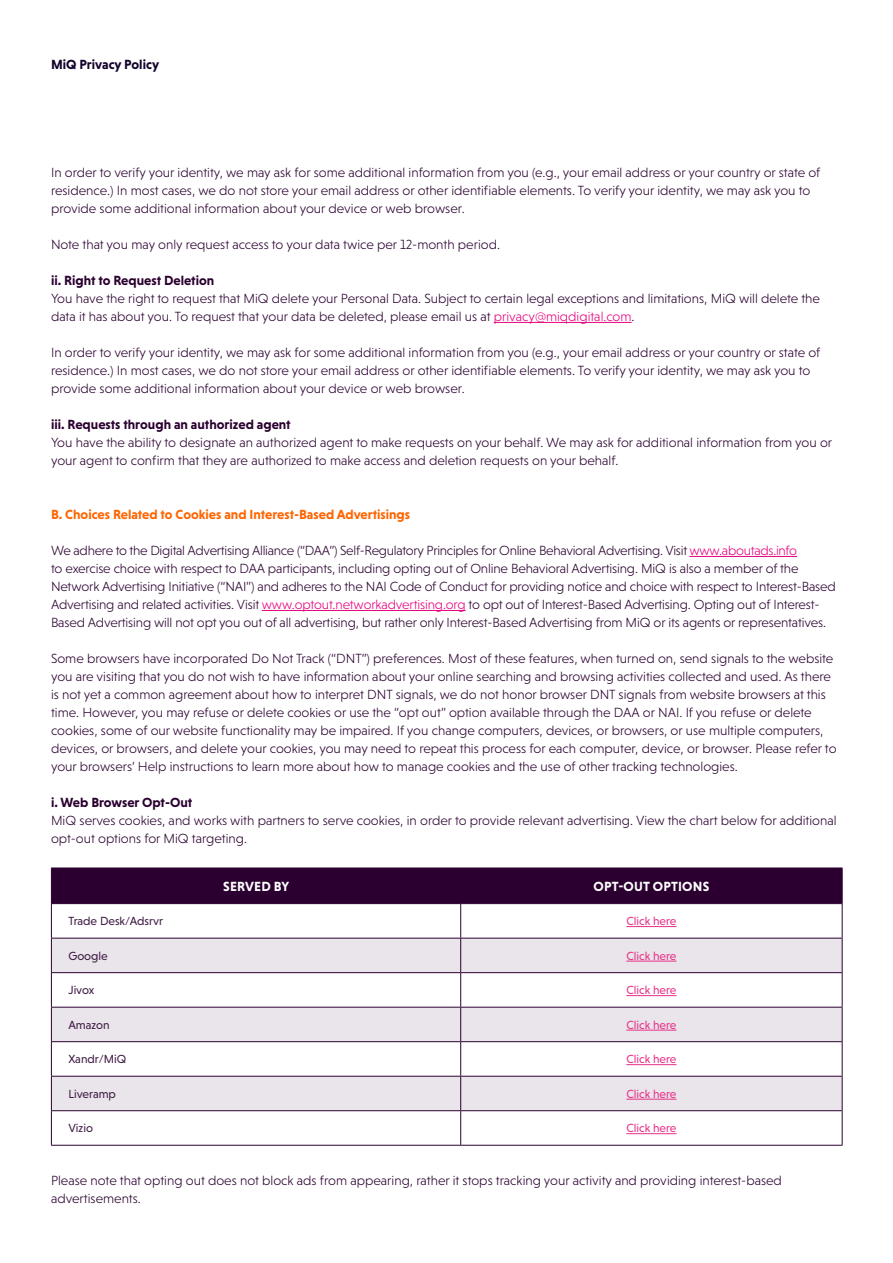
<style>
.page{position:relative;width:893px;height:1263px;background:#fff}
.page>*{position:absolute;margin:0;border:0;box-sizing:border-box;transform-origin:0 0}
.t1{font:300 13.5px/18px "Niveau Grotesk";color:#2b0030}
.t2{font:700 13.5px "Niveau Grotesk";color:#2b0030}
.t3{font:700 13.5px "Niveau Grotesk";color:#ff6500}
.t4{font:700 13.5px "Niveau Grotesk";letter-spacing:.015em;color:#fff}
.t5{font:700 13.5px "Niveau Grotesk";color:#13022b}
.t6{font:12px "Niveau Grotesk";color:#e83088}
.t7{font:12px "Niveau Grotesk";color:#401a45}
.s1{color:#e6007c}
</style>
<div class="page">
<hr style="left:494px;top:322px;width:138px;height:1px;background:#e6007c">
<hr style="left:689px;top:556px;width:108px;height:1px;background:#e6007c">
<hr style="left:262px;top:610px;width:204px;height:1px;background:#e6007c">
<div style="left:52px;top:869px;width:790px;height:34px;background:#2b0030"></div>
<svg style="left:461px;top:904px;width:381px;height:34px"></svg>
<svg style="left:52px;top:939px;width:790px;height:171px;fill:#e9e5ea"></svg>
<hr style="left:51px;top:868px;width:410px;height:1px;background:#2b0030">
<hr style="left:51px;top:868px;width:1px;height:35px;background:#2b0030">
<hr style="left:461px;top:868px;width:381px;height:1px;background:#2b0030">
<hr style="left:460px;top:868px;width:1px;height:35px;background:#2b0030">
<hr style="left:842px;top:868px;width:1px;height:35px;background:#2b0030">
<hr style="left:51px;top:903px;width:410px;height:1px;background:#2b0030">
<hr style="left:51px;top:904px;width:1px;height:34px;background:#2b0030">
<hr style="left:461px;top:903px;width:381px;height:1px;background:#2b0030">
<hr style="left:51px;top:938px;width:410px;height:1px;background:#2b0030">
<hr style="left:51px;top:938px;width:1px;height:34px;background:#2b0030">
<hr style="left:461px;top:938px;width:381px;height:1px;background:#2b0030">
<hr style="left:51px;top:972px;width:410px;height:1px;background:#2b0030">
<hr style="left:51px;top:973px;width:1px;height:34px;background:#2b0030">
<hr style="left:461px;top:972px;width:381px;height:1px;background:#2b0030">
<hr style="left:51px;top:1007px;width:410px;height:1px;background:#2b0030">
<hr style="left:51px;top:1007px;width:1px;height:34px;background:#2b0030">
<hr style="left:461px;top:1007px;width:381px;height:1px;background:#2b0030">
<hr style="left:51px;top:1041px;width:410px;height:1px;background:#2b0030">
<hr style="left:51px;top:1042px;width:1px;height:34px;background:#2b0030">
<hr style="left:461px;top:1041px;width:381px;height:1px;background:#2b0030">
<hr style="left:51px;top:1076px;width:410px;height:1px;background:#2b0030">
<hr style="left:51px;top:1076px;width:1px;height:34px;background:#2b0030">
<hr style="left:461px;top:1076px;width:381px;height:1px;background:#2b0030">
<hr style="left:51px;top:1110px;width:410px;height:1px;background:#2b0030">
<hr style="left:51px;top:1111px;width:1px;height:34px;background:#2b0030">
<hr style="left:461px;top:1110px;width:381px;height:1px;background:#2b0030">
<hr style="left:51px;top:1145px;width:410px;height:1px;background:#2b0030">
<hr style="left:461px;top:1145px;width:381px;height:1px;background:#2b0030">
<hr style="left:460px;top:904px;width:1px;height:34px;background:#2b0030">
<hr style="left:842px;top:904px;width:1px;height:34px;background:#2b0030">
<hr style="left:460px;top:938px;width:1px;height:34px;background:#2b0030">
<hr style="left:842px;top:938px;width:1px;height:34px;background:#2b0030">
<hr style="left:460px;top:973px;width:1px;height:34px;background:#2b0030">
<hr style="left:842px;top:973px;width:1px;height:34px;background:#2b0030">
<hr style="left:460px;top:1007px;width:1px;height:34px;background:#2b0030">
<hr style="left:842px;top:1007px;width:1px;height:34px;background:#2b0030">
<hr style="left:460px;top:1042px;width:1px;height:34px;background:#2b0030">
<hr style="left:842px;top:1042px;width:1px;height:34px;background:#2b0030">
<hr style="left:460px;top:1076px;width:1px;height:34px;background:#2b0030">
<hr style="left:842px;top:1076px;width:1px;height:34px;background:#2b0030">
<hr style="left:460px;top:1111px;width:1px;height:34px;background:#2b0030">
<hr style="left:842px;top:1111px;width:1px;height:34px;background:#2b0030">
<hr style="left:626px;top:926px;width:50px;height:1px;background:#e83088">
<hr style="left:626px;top:961px;width:50px;height:1px;background:#e83088">
<hr style="left:626px;top:995px;width:50px;height:1px;background:#e83088">
<hr style="left:626px;top:1030px;width:50px;height:1px;background:#e83088">
<hr style="left:626px;top:1064px;width:50px;height:1px;background:#e83088">
<hr style="left:626px;top:1099px;width:50px;height:1px;background:#e83088">
<hr style="left:626px;top:1133px;width:50px;height:1px;background:#e83088">
<p class="t5" style="left:51px;top:57px;width:110px">MiQ Privacy Policy</p>
<p class="t1" style="left:51px;top:163px;width:771px">In order to verify your identity, we may ask for some additional information from you (e.g., your email address or your country or state of residence.) In most cases, we do not store your email address or other identifiable elements. To verify your identity, we may ask you to provide some additional information about your device or web browser.</p>
<p class="t1" style="left:51px;top:235px;width:451px">Note that you may only request access to your data twice per 12-month period.</p>
<p class="t2" style="left:51px;top:273px;width:165px">ii. Right to Request Deletion</p>
<p class="t1" style="left:51px;top:289px;width:770px">You have the right to request that MiQ delete your Personal Data. Subject to certain legal exceptions and limitations, MiQ will delete the data it has about you. To request that your data be deleted, please email us at <span class="s1">privacy@miqdigital.com</span>.</p>
<p class="t1" style="left:51px;top:343px;width:771px">In order to verify your identity, we may ask for some additional information from you (e.g., your email address or your country or state of residence.) In most cases, we do not store your email address or other identifiable elements. To verify your identity, we may ask you to provide some additional information about your device or web browser.</p>
<p class="t2" style="left:51px;top:417px;width:241px">iii. Requests through an authorized agent</p>
<p class="t1" style="left:51px;top:433px;width:783px">You have the ability to designate an authorized agent to make requests on your behalf. We may ask for additional information from you or your agent to confirm that they are authorized to make access and deletion requests on your behalf.</p>
<p class="t3" style="left:51px;top:507px;width:361px">B. Choices Related to Cookies and Interest-Based Advertisings</p>
<p class="t1" style="left:51px;top:541px;width:786px">We adhere to the Digital Advertising Alliance (“DAA”) Self-Regulatory Principles for Online Behavioral Advertising. Visit <span class="s1">www.aboutads.info<br></span>to exercise choice with respect to DAA participants, including opting out of Online Behavioral Advertising. MiQ is also a member of the Network Advertising Initiative (“NAI”) and adheres to the NAI Code of Conduct for providing notice and choice with respect to Interest-Based Advertising and related activities. Visit <span class="s1">www.optout.networkadvertising.org</span> to opt out of Interest-Based Advertising. Opting out of Interest-Based Advertising will not opt you out of all advertising, but rather only Interest-Based Advertising from MiQ or its agents or representatives.</p>
<p class="t1" style="left:51px;top:649px;width:787px">Some browsers have incorporated Do Not Track (“DNT”) preferences. Most of these features, when turned on, send signals to the website you are visiting that you do not wish to have information about your online searching and browsing activities collected and used. As there is not yet a common agreement about how to interpret DNT signals, we do not honor browser DNT signals from website browsers at this time. However, you may refuse or delete cookies or use the “opt out” option available through the DAA or NAI. If you refuse or delete cookies, some of our website functionality may be impaired. If you change computers, devices, or browsers, or use multiple computers, devices, or browsers, and delete your cookies, you may need to repeat this process for each computer, device, or browser. Please refer to your browsers’ Help instructions to learn more about how to manage cookies and the use of other tracking technologies.</p>
<p class="t2" style="left:51px;top:795px;width:143px">i. Web Browser Opt-Out</p>
<p class="t1" style="left:51px;top:811px;width:787px">MiQ serves cookies, and works with partners to serve cookies, in order to provide relevant advertising. View the chart below for additional opt-out options for MiQ targeting.</p>
<p class="t4" style="left:223px;top:878px;width:68px">SERVED BY</p>
<p class="t4" style="left:594px;top:878px;width:117px">OPT-OUT OPTIONS</p>
<p class="t7" style="left:68px;top:914px;width:96px">Trade Desk/Adsrvr</p>
<p class="t6" style="left:626px;top:914px;width:52px">Click here</p>
<p class="t7" style="left:68px;top:949px;width:41px">Google</p>
<p class="t6" style="left:626px;top:949px;width:52px">Click here</p>
<p class="t7" style="left:68px;top:983px;width:28px">Jivox</p>
<p class="t6" style="left:626px;top:983px;width:52px">Click here</p>
<p class="t7" style="left:68px;top:1018px;width:43px">Amazon</p>
<p class="t6" style="left:626px;top:1018px;width:52px">Click here</p>
<p class="t7" style="left:68px;top:1052px;width:59px">Xandr/MiQ</p>
<p class="t6" style="left:626px;top:1052px;width:52px">Click here</p>
<p class="t7" style="left:68px;top:1087px;width:49px">Liveramp</p>
<p class="t6" style="left:626px;top:1087px;width:52px">Click here</p>
<p class="t7" style="left:68px;top:1121px;width:26px">Vizio</p>
<p class="t6" style="left:626px;top:1121px;width:52px">Click here</p>
<p class="t1" style="left:51px;top:1171px;width:732px">Please note that opting out does not block ads from appearing, rather it stops tracking your activity and providing interest-based advertisements.</p>
</div>
